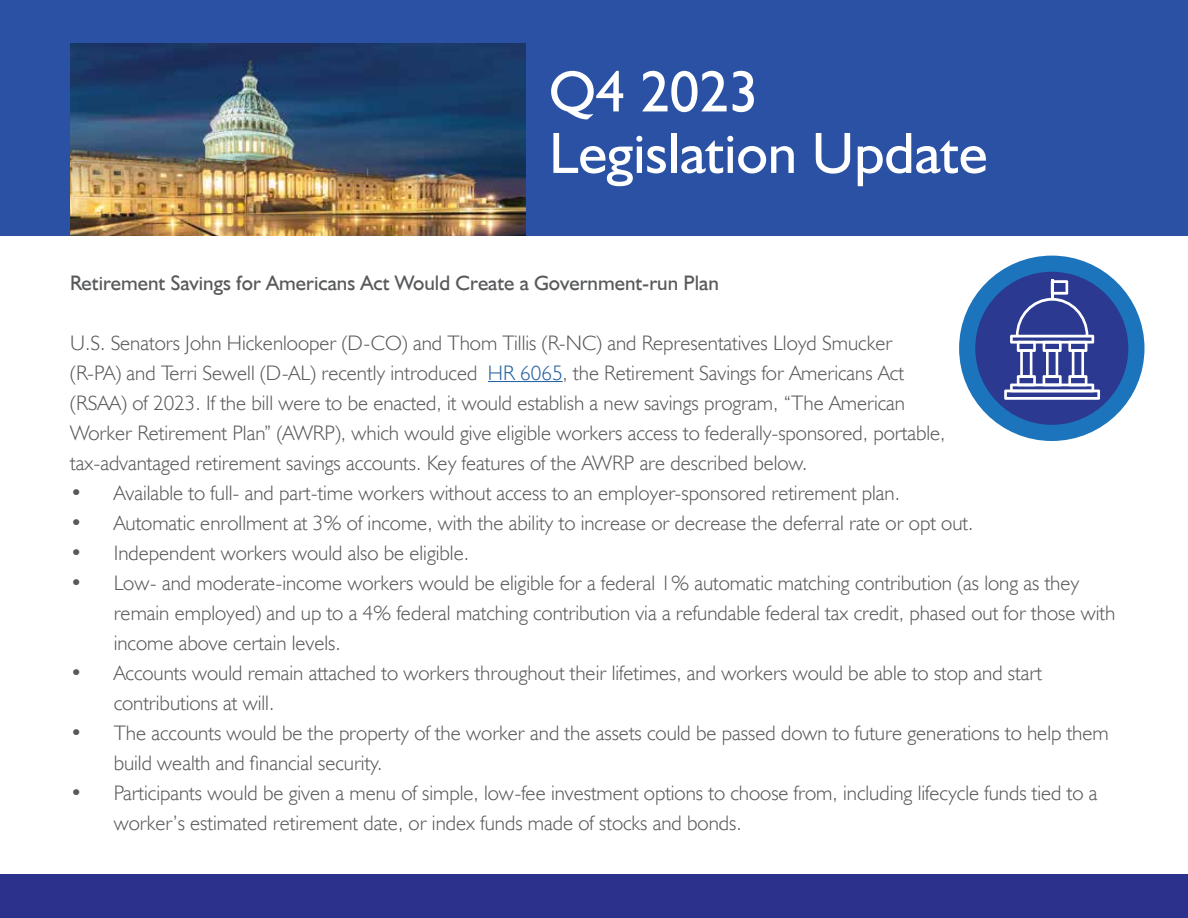
<style>
.page{position:relative;width:1188px;height:918px;background:#fff}
.page>*{position:absolute;margin:0;border:0;box-sizing:border-box;transform-origin:0 0}
.t1{font:58.5px/61.5px "Humanist 521 TL";color:#fff}
.t2{font:300 21px/30px "Humanist 521 TL";color:#58595b}
.t3{font:21px "Humanist 521 TL";color:#58595b}
.s1{color:#215e9e}
</style>
<div class="page">
<div style="left:0;top:0;width:1188px;height:236px;background:#2a51a3"></div>
<div style="left:0;top:874px;width:1188px;height:44px;background:#2c318c"></div>
<hr style="left:488px;top:381px;width:75px;height:1px;background:#215e9e">
<img style="left:70px;top:44px;width:455px;height:192px">
<svg style="left:967px;top:264px;width:169px;height:169px;background:#27479a"></svg>
<div style="left:959px;top:256px;width:185px;height:185px;border:16px solid #1c75bc;border-radius:50%"></div>
<hr style="left:1051px;top:279px;width:2px;height:20px;background:#fff">
<svg style="left:1004px;top:280px;width:96px;height:120px"></svg>
<h1 class="t1" style="left:549px;top:59px;width:440px">Q4 2023<br>Legislation Update</h1>
<p class="t3" style="left:70px;top:269px;width:650px">Retirement Savings for Americans Act Would Create a Government-run Plan</p>
<p class="t2" style="left:70px;top:327px;width:877px">U.S. Senators John Hickenlooper (D-CO) and Thom Tillis (R-NC) and Representatives Lloyd Smucker (R-PA) and Terri Sewell (D-AL) recently introduced <span class="s1">HR 6065</span>, the Retirement Savings for Americans Act (RSAA) of 2023. If the bill were to be enacted, it would establish a new savings program, “The American Worker Retirement Plan” (AWRP), which would give eligible workers access to federally-sponsored, portable, tax-advantaged retirement savings accounts. Key features of the AWRP are described below.</p>
<p class="t2" style="left:70px;top:477px;width:831px">• Available to full- and part-time workers without access to an employer-sponsored retirement plan.</p>
<p class="t2" style="left:70px;top:507px;width:905px">• Automatic enrollment at 3% of income, with the ability to increase or decrease the deferral rate or opt out.</p>
<p class="t2" style="left:70px;top:537px;width:400px">• Independent workers would also be eligible.</p>
<p class="t2" style="left:114px;top:567px;width:1003px;text-indent:-43px">• Low- and moderate-income workers would be eligible for a federal 1% automatic matching contribution (as long as they remain employed) and up to a 4% federal matching contribution via a refundable federal tax credit, phased out for those with income above certain levels.</p>
<p class="t2" style="left:114px;top:657px;width:930px;text-indent:-43px">• Accounts would remain attached to workers throughout their lifetimes, and workers would be able to stop and start contributions at will.</p>
<p class="t2" style="left:114px;top:717px;width:997px;text-indent:-43px">• The accounts would be the property of the worker and the assets could be passed down to future generations to help them build wealth and financial security.</p>
<p class="t2" style="left:114px;top:777px;width:985px;text-indent:-43px">• Participants would be given a menu of simple, low-fee investment options to choose from, including lifecycle funds tied to a worker’s estimated retirement date, or index funds made of stocks and bonds.</p>
</div>
